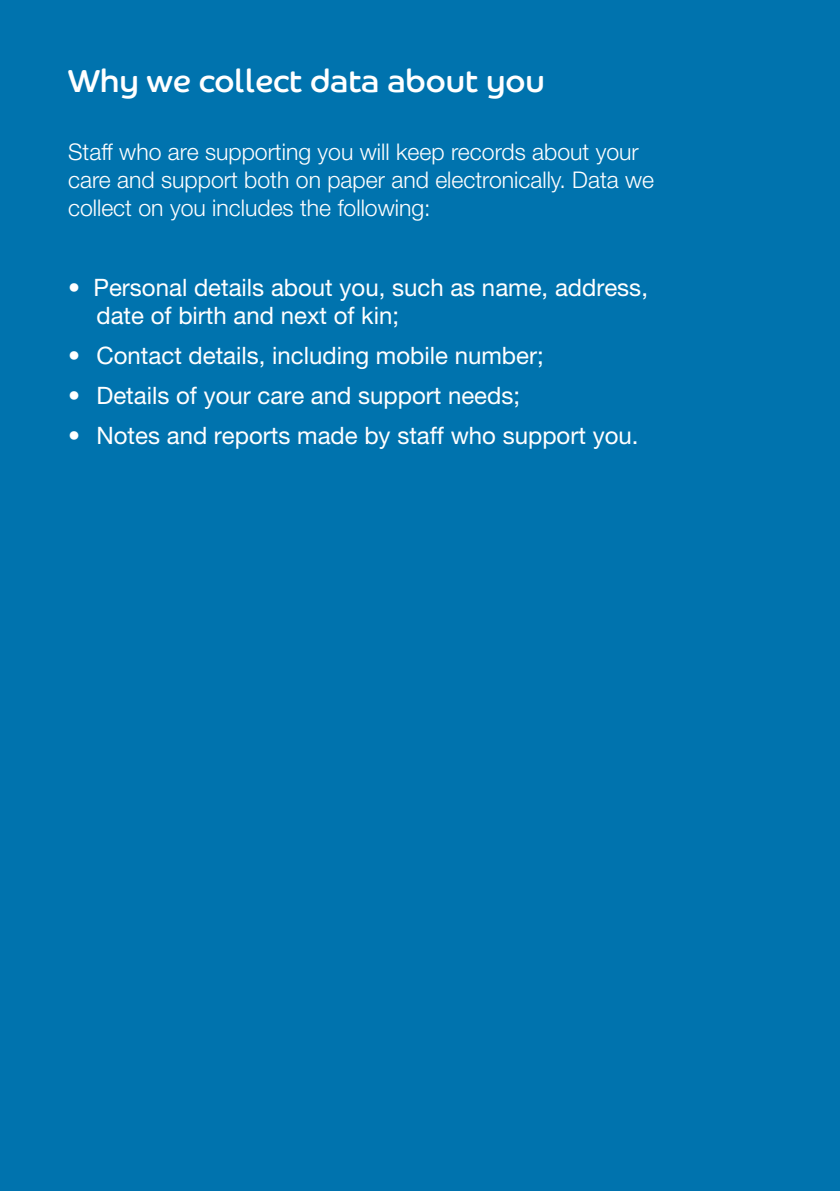
<style>
.page{position:relative;width:840px;height:1191px;background:#fff}
.page>*{position:absolute;margin:0;border:0;box-sizing:border-box;transform-origin:0 0}
.subheader{font:32px "Co Rethink";color:#fff}
.body_JC{font:24px/28px "Helvetica Neue LT Pro";color:#fff}
.body_JC-2{font:300 23px/28px "Helvetica Neue LT Pro";color:#fff}
</style>
<div class="page">
<div style="left:0;top:0;width:839px;height:1191px;background:#0073ae"></div>
<p class="subheader" style="left:68px;top:61px;width:478px">Why we collect data about you</p>
<p class="body_JC-2" style="left:68px;top:137px;width:587px">Staff who are supporting you will keep records about your care and support both on paper and electronically. Data we collect on you includes the following:</p>
<p class="body_JC" style="left:96px;top:273px;width:552px;text-indent:-28px">• Personal details about you, such as name, address, date of birth and next of kin;</p>
<p class="body_JC" style="left:68px;top:341px;width:477px">• Contact details, including mobile number;</p>
<p class="body_JC" style="left:68px;top:381px;width:453px">• Details of your care and support needs;</p>
<p class="body_JC" style="left:68px;top:421px;width:571px">• Notes and reports made by staff who support you.</p>
</div>
